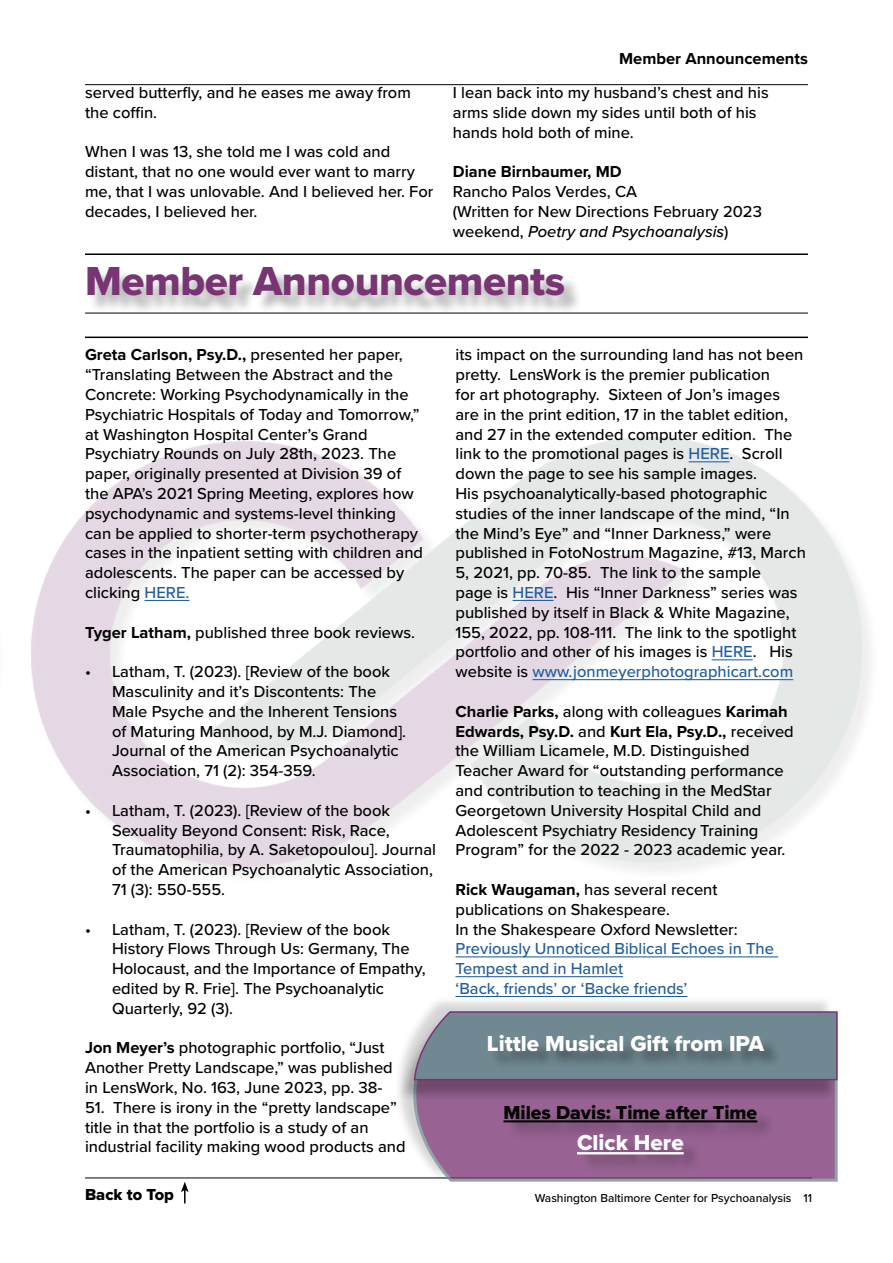
<style>
.page{position:relative;width:893px;height:1263px;background:#fff}
.page>*{position:absolute;margin:0;border:0;box-sizing:border-box;transform-origin:0 0}
.t1{font:42px "Proxima Nova Extrabld";letter-spacing:-.01em;color:#793573}
.t2{font:22.5px "Proxima Nova Extrabld";color:#fff}
.t3{font:19.5px "Proxima Nova Extrabld";color:#000}
.t4{font:500 16.5px/19.8px "Proxima Nova";color:#000}
.t5{font:500 16.5px/19.8px "Proxima Nova";color:#215e9e}
.t6{font:700 16.5px "Proxima Nova";color:#000}
.t7{font:16.5px "Proxima Nova Extrabld";color:#000}
.t8{font:500 12px "Proxima Nova";color:#000}
.s1{font-style:italic}
.s2{font-weight:700}
.s3{color:#215e9e}
</style>
<div class="page">
<hr style="left:85px;top:84px;width:723px;height:1px;background:#000">
<img style="left:31px;top:312px;width:840px;height:666px">
<svg style="left:181px;top:1182px;width:8px;height:21px"></svg>
<div style="left:90px;top:269px;width:493px;height:45px;background:#000;opacity:.31"></div>
<hr style="left:85px;top:313px;width:723px;height:1px;background:#000">
<hr style="left:85px;top:337px;width:723px;height:1px;background:#000">
<hr style="left:145px;top:600px;width:44px;height:1px;background:#215e9e">
<hr style="left:689px;top:461px;width:40px;height:1px;background:#215e9e">
<hr style="left:513px;top:600px;width:41px;height:1px;background:#215e9e">
<hr style="left:712px;top:659px;width:41px;height:1px;background:#215e9e">
<hr style="left:532px;top:679px;width:261px;height:1px;background:#215e9e">
<hr style="left:455px;top:956px;width:323px;height:1px;background:#215e9e">
<hr style="left:455px;top:976px;width:168px;height:1px;background:#215e9e">
<hr style="left:85px;top:1177px;width:727px;height:1px;background:#000">
<hr style="left:85px;top:253px;width:723px;height:2px;background:#000">
<div style="left:393px;top:994px;width:441px;height:187px;background:#000;opacity:.22"></div>
<svg style="left:378px;top:1010px;width:460px;height:172px"></svg>
<div style="left:399px;top:1015px;width:440px;height:87px;background:#000;opacity:.26"></div>
<svg style="left:413px;top:1010px;width:425px;height:71px"></svg>
<div style="left:491px;top:1037px;width:291px;height:32px;background:#000;opacity:.37"></div>
<div style="left:506px;top:1107px;width:269px;height:66px;background:#000;opacity:.26"></div>
<hr style="left:503px;top:1120px;width:254px;height:2px;background:#000">
<hr style="left:577px;top:1152px;width:107px;height:2px;background:#fff">
<p class="t4" style="left:85px;top:82px;width:327px">served butterfly, and he eases me away from the coffin.</p>
<p class="t4" style="left:85px;top:141px;width:350px">When I was 13, she told me I was cold and distant, that no one would ever want to marry me, that I was unlovable. And I believed her. For decades, I believed her.</p>
<p class="t6" style="left:619px;top:47px;width:190px">Member Announcements</p>
<p class="t4" style="left:453px;top:82px;width:317px">I lean back into my husband’s chest and his arms slide down my sides until both of his hands hold both of mine.</p>
<p class="t6" style="left:453px;top:159px;width:170px">Diane Birnbaumer, MD</p>
<p class="t4" style="left:453px;top:181px;width:311px">Rancho Palos Verdes, CA<br>(Written for New Directions February 2023 weekend, <span class="s1">Poetry and Psychoanalysis</span>)</p>
<h1 class="t1" style="left:85px;top:250px;width:482px">Member Announcements</h1>
<p class="t4" style="left:85px;top:344px;width:340px"><span class="s2">Greta Carlson, Psy.D.,</span> presented her paper, “Translating Between the Abstract and the Concrete: Working Psychodynamically in the Psychiatric Hospitals of Today and Tomorrow,” at Washington Hospital Center’s Grand Psychiatry Rounds on July 28th, 2023. The paper, originally presented at Division 39 of the APA’s 2021 Spring Meeting, explores how psychodynamic and systems-level thinking can be applied to shorter-term psychotherapy cases in the inpatient setting with children and adolescents. The paper can be accessed by clicking <span class="s3">HERE.</span></p>
<p class="t4" style="left:85px;top:621px;width:332px"><span class="s2">Tyger Latham,</span> published three book reviews.</p>
<p class="t4" style="left:112px;top:661px;width:296px;text-indent:-27px">• Latham, T. (2023). [Review of the book Masculinity and it’s Discontents: The Male Psyche and the Inherent Tensions of Maturing Manhood, by M.J. Diamond].<br>Journal of the American Psychoanalytic Association, 71 (2): 354-359.</p>
<p class="t4" style="left:112px;top:800px;width:325px;text-indent:-27px">• Latham, T. (2023). [Review of the book Sexuality Beyond Consent: Risk, Race, Traumatophilia, by A. Saketopoulou]. Journal of the American Psychoanalytic Association, 71 (3): 550-555.</p>
<p class="t4" style="left:112px;top:918px;width:315px;text-indent:-27px">• Latham, T. (2023). [Review of the book History Flows Through Us: Germany, The Holocaust, and the Importance of Empathy, edited by R. Frie]. The Psychoanalytic Quarterly, 92 (3).</p>
<p class="t4" style="left:85px;top:1037px;width:309px"><span class="s2">Jon Meyer’s</span> photographic portfolio, “Just<br>Another Pretty Landscape,” was published in LensWork, No. 163, June 2023, pp. 38-</p>
<p class="t4" style="left:85px;top:1097px;width:322px">51. There is irony in the “pretty landscape” title in that the portfolio is a study of an industrial facility making wood products and</p>
<p class="t7" style="left:85px;top:1182px;width:90px">Back to Top</p>
<p class="t4" style="left:455px;top:344px;width:352px">its impact on the surrounding land has not been pretty. LensWork is the premier publication<br>for art photography. Sixteen of Jon’s images are in the print edition, 17 in the tablet edition, and 27 in the extended computer edition. The link to the promotional pages is <span class="s3">HERE</span>. Scroll down the page to see his sample images.<br>His psychoanalytically-based photographic studies of the inner landscape of the mind, “In the Mind’s Eye” and “Inner Darkness,” were published in FotoNostrum Magazine, #13, March 5, 2021, pp. 70-85. The link to the sample<br>page is <span class="s3">HERE</span>. His “Inner Darkness” series was published by itself in Black &amp; White Magazine, 155, 2022, pp. 108-111. The link to the spotlight portfolio and other of his images is <span class="s3">HERE</span>. His website is <span class="s3">www.jonmeyerphotographicart.com</span></p>
<p class="t4" style="left:455px;top:701px;width:340px"><span class="s2">Charlie Parks,</span> along with colleagues <span class="s2">Karimah Edwards, Psy.D.</span> and <span class="s2">Kurt Ela, Psy.D.,</span> received the William Licamele, M.D. Distinguished Teacher Award for “outstanding performance and contribution to teaching in the MedStar Georgetown University Hospital Child and Adolescent Psychiatry Residency Training Program” for the 2022 - 2023 academic year.</p>
<p class="t4" style="left:455px;top:879px;width:284px"><span class="s2">Rick Waugaman,</span> has several recent publications on Shakespeare.<br>In the Shakespeare Oxford Newsletter:</p>
<p class="t5" style="left:455px;top:938px;width:320px">Previously Unnoticed Biblical Echoes in The<br>Tempest and in Hamlet<br>‘Back, friends’ or ‘Backe friends’</p>
<h2 class="t2" style="left:487px;top:1026px;width:279px">Little Musical Gift from IPA</h2>
<p class="t3" style="left:503px;top:1098px;width:255px">Miles Davis: Time after Time</p>
<h2 class="t2" style="left:577px;top:1126px;width:108px">Click Here</h2>
<p class="t8" style="left:535px;top:1189px;width:279px">Washington Baltimore Center for Psychoanalysis 11</p>
</div>
